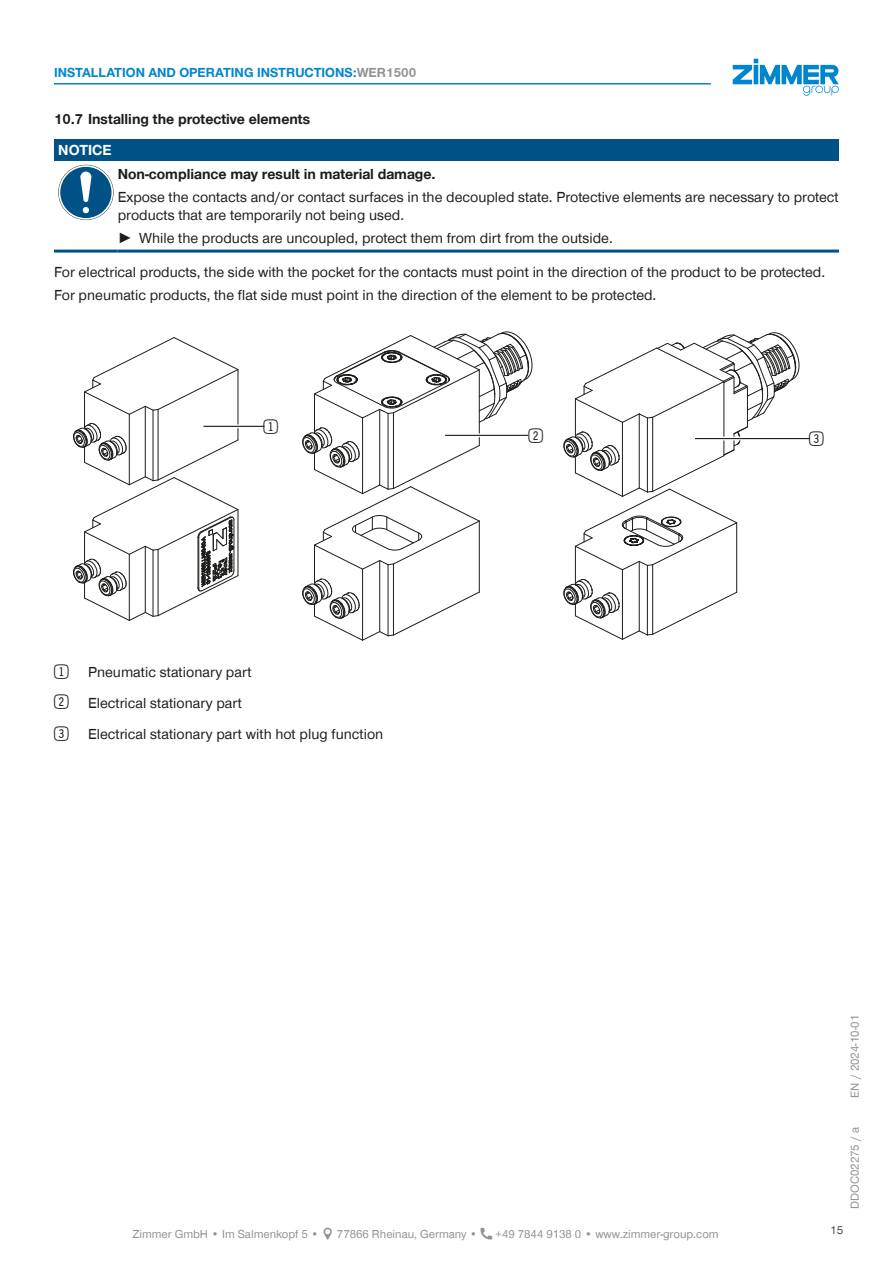
<style>
.page{position:relative;width:893px;height:1263px;background:#fff}
.page>*{position:absolute;margin:0;border:0;box-sizing:border-box;transform-origin:0 0}
.t1{font:24px "Double Digits Super Square";color:#1d1d1b}
.CB_AF_TD-Text{font:15px/18px "Zimmer Group Sans Global";color:#1d1d1b}
.CB_AF_TD-Text-2{font:700 15px "Zimmer Group Sans Global";color:#1d1d1b}
.CB_AF_TD-Signalwort{font:700 15px "Zimmer Group Sans Global";color:#fff}
.CB_AF_TD-Kopfzeile{font:700 13.5px "Zimmer Group Sans Global";color:#0086ce}
.CB_AF_TD-Fusszeile{font:12px "Zimmer Group Sans Global";color:#939292}
.CB_AF_TD-Seitenrand{font:12px "Zimmer Group Sans";color:#939292}
.CB_AF_Seitenzahl_rechts{font:300 12px "Zimmer Group Sans";color:#1d1d1b}
.s1{color:#939292}
.s2{font-family:"Zimmer Group Sans"}
</style>
<div class="page">
<svg style="left:733px;top:59px;width:106px;height:37px"></svg>
<div style="left:54px;top:139px;width:785px;height:22px;background:#005286"></div>
<hr style="left:54px;top:250px;width:64px;height:3px;background:#005286">
<hr style="left:118px;top:250px;width:721px;height:3px;background:#005286">
<svg style="left:58px;top:165px;width:56px;height:55px"></svg>
<svg style="left:59px;top:165px;width:54px;height:55px"></svg>
<div style="left:60px;top:167px;width:52px;height:51px;background:#005286;border-radius:50%"></div>
<svg style="left:80px;top:172px;width:11px;height:41px"></svg>
<hr style="left:238px;top:370px;width:1px;height:70px;background:#1d1d1b">
<hr style="left:84px;top:392px;width:1px;height:36px;background:#1d1d1b">
<hr style="left:129px;top:414px;width:1px;height:71px;background:#1d1d1b">
<hr style="left:145px;top:406px;width:1px;height:71px;background:#1d1d1b">
<hr style="left:153px;top:410px;width:1px;height:71px;background:#1d1d1b">
<hr style="left:158px;top:409px;width:1px;height:71px;background:#1d1d1b">
<svg style="left:84px;top:337px;width:155px;height:78px"></svg>
<svg style="left:73px;top:423px;width:166px;height:198px"></svg>
<hr style="left:479px;top:521px;width:1px;height:71px;background:#1d1d1b">
<hr style="left:314px;top:545px;width:1px;height:39px;background:#1d1d1b">
<hr style="left:362px;top:569px;width:1px;height:71px;background:#1d1d1b">
<hr style="left:379px;top:560px;width:1px;height:72px;background:#1d1d1b">
<hr style="left:388px;top:565px;width:1px;height:71px;background:#1d1d1b">
<hr style="left:393px;top:564px;width:1px;height:71px;background:#1d1d1b">
<svg style="left:302px;top:578px;width:178px;height:63px"></svg>
<svg style="left:302px;top:331px;width:231px;height:239px"></svg>
<hr style="left:736px;top:523px;width:1px;height:69px;background:#1d1d1b">
<hr style="left:575px;top:546px;width:1px;height:38px;background:#1d1d1b">
<hr style="left:622px;top:570px;width:1px;height:69px;background:#1d1d1b">
<hr style="left:639px;top:561px;width:1px;height:70px;background:#1d1d1b">
<hr style="left:647px;top:565px;width:1px;height:70px;background:#1d1d1b">
<hr style="left:652px;top:565px;width:1px;height:69px;background:#1d1d1b">
<svg style="left:563px;top:578px;width:175px;height:62px"></svg>
<svg style="left:563px;top:332px;width:237px;height:239px"></svg>
<hr style="left:695px;top:437px;width:115px;height:3px;background:#fff">
<hr style="left:695px;top:438px;width:115px;height:1px;background:#1d1d1b">
<svg style="left:203px;top:424px;width:61px;height:4px"></svg>
<hr style="left:203px;top:426px;width:61px;height:1px;background:#1d1d1b">
<svg style="left:445px;top:433px;width:83px;height:4px"></svg>
<hr style="left:445px;top:435px;width:83px;height:1px;background:#1d1d1b">
<hr style="left:54px;top:83px;width:657px;height:2px;background:#0086ce">
<p class="CB_AF_TD-Kopfzeile" style="left:54px;top:65px;width:364px">INSTALLATION AND OPERATING INSTRUCTIONS:<span class="s1">WER1500</span></p>
<p class="CB_AF_TD-Text-2" style="left:54px;top:110px;width:258px">10.7 Installing the protective elements</p>
<p class="CB_AF_TD-Signalwort" style="left:58px;top:141px;width:55px">NOTICE</p>
<p class="CB_AF_TD-Text-2" style="left:118px;top:165px;width:319px">Non-compliance may result in material damage.</p>
<p class="CB_AF_TD-Text" style="left:118px;top:188px;width:722px">Expose the contacts and/or contact surfaces in the decoupled state. Protective elements are necessary to protect products that are temporarily not being used.</p>
<p class="CB_AF_TD-Text" style="left:118px;top:228px;width:496px"><span class="s2">►</span> While the products are uncoupled, protect them from dirt from the outside.</p>
<p class="CB_AF_TD-Text" style="left:54px;top:263px;width:773px">For electrical products, the side with the pocket for the contacts must point in the direction of the product to be protected.</p>
<p class="CB_AF_TD-Text" style="left:54px;top:286px;width:604px">For pneumatic products, the flat side must point in the direction of the element to be protected.</p>
<p class="t1" style="left:264px;top:416px;width:20px">1</p>
<p class="t1" style="left:54px;top:661px;width:20px">1</p>
<p class="CB_AF_TD-Text" style="left:88px;top:663px;width:165px">Pneumatic stationary part</p>
<p class="t1" style="left:54px;top:691px;width:20px">2</p>
<p class="CB_AF_TD-Text" style="left:88px;top:693px;width:156px">Electrical stationary part</p>
<p class="t1" style="left:54px;top:723px;width:20px">3</p>
<p class="CB_AF_TD-Text" style="left:88px;top:724px;width:297px">Electrical stationary part with hot plug function</p>
<p class="t1" style="left:528px;top:425px;width:20px">2</p>
<p class="t1" style="left:809px;top:428px;width:20px">3</p>
<p class="CB_AF_TD-Fusszeile" style="left:132px;top:1227px;width:188px">Zimmer GmbH • Im Salmenkopf 5 •</p>
<p class="CB_AF_TD-Fusszeile" style="left:337px;top:1227px;width:142px">77866 Rheinau, Germany •</p>
<p class="CB_AF_TD-Fusszeile" style="left:496px;top:1227px;width:225px">+49 7844 9138 0 • www.zimmer-group.com</p>
<p class="CB_AF_TD-Seitenrand" style="left:847px;top:1097px;width:84px;rotate:-90deg">EN / 2024-10-01</p>
<p class="CB_AF_TD-Seitenrand" style="left:847px;top:1209px;width:83px;rotate:-90deg">DDOC02275 / a</p>
<p class="CB_AF_Seitenzahl_rechts" style="left:830px;top:1222px;width:15px">15</p>
</div>
